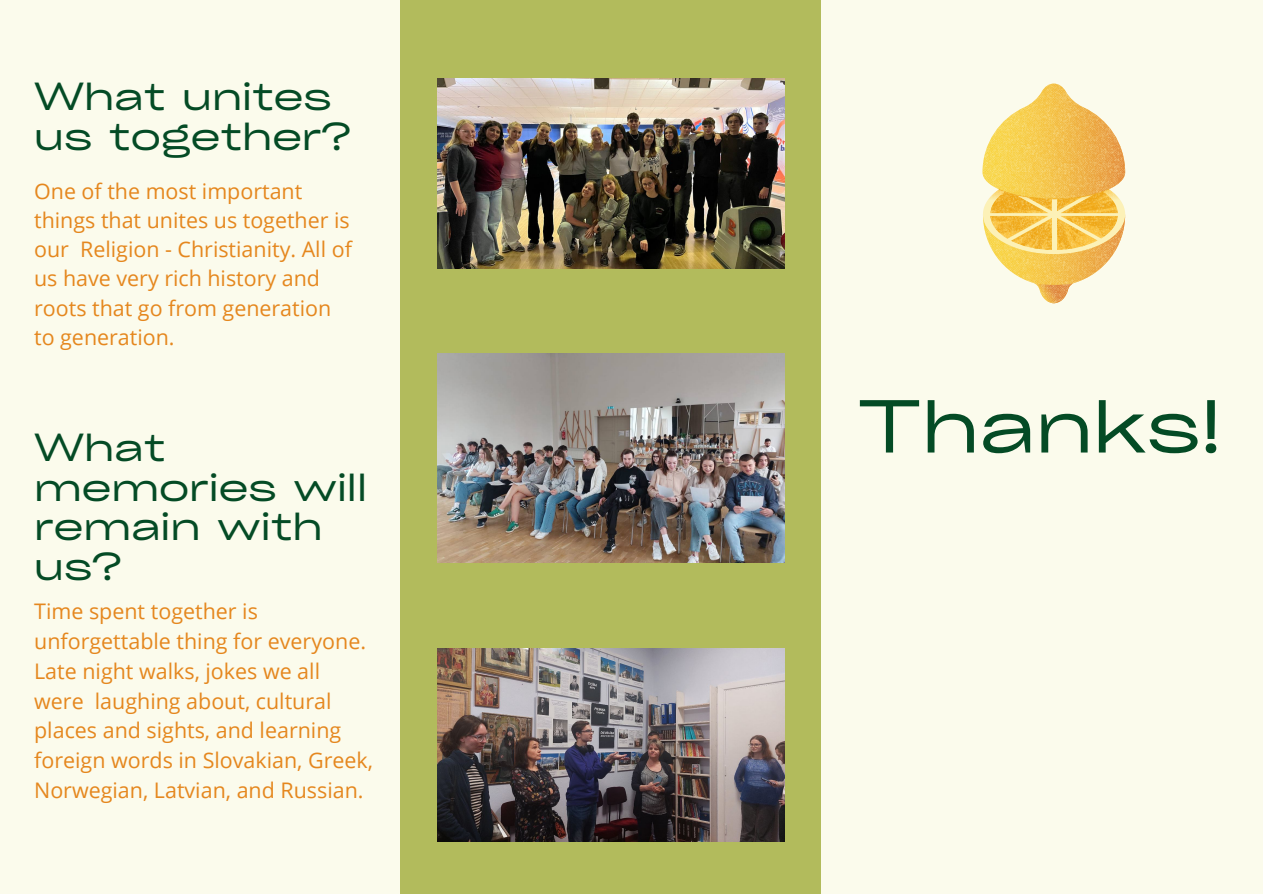
<style>
.page{position:relative;width:1263px;height:894px;background:#fff}
.page>*{position:absolute;margin:0;border:0;box-sizing:border-box;transform-origin:0 0}
.t1{font:71.7px "Cy Grotesk Grand";color:#044b25}
.t2{font:37.5px/39.3px "Cy Grotesk Grand";color:#044b25}
.t3{font:21.45px/29.8px "Open Sans";color:#e5871e}
</style>
<div class="page">
<div style="left:0;top:0;width:1263px;height:893px;background:#fbfbec"></div>
<svg style="left:982px;top:84px;width:143px;height:219px"></svg>
<div style="left:400px;top:0;width:421px;height:893px;background:#b2bb5c"></div>
<img style="left:437px;top:79px;width:348px;height:189px">
<img style="left:437px;top:354px;width:348px;height:208px">
<img style="left:437px;top:648px;width:348px;height:192px">
<h2 class="t2" style="left:34px;top:75px;width:318px">What unites us together?</h2>
<p class="t3" style="left:34px;top:175px;width:319px;line-height:29.2px">One of the most important things that unites us together is our Religion - Christianity. All of us have very rich history and roots that go from generation to generation.</p>
<h2 class="t2" style="left:34px;top:426px;width:334px">What memories will remain with us?</h2>
<p class="t3" style="left:34px;top:595px;width:340px">Time spent together is unforgettable thing for everyone.<br>Late night walks, jokes we all were laughing about, cultural places and sights, and learning foreign words in Slovakian, Greek,<br>Norwegian, Latvian, and Russian.</p>
<h1 class="t1" style="left:857px;top:380px;width:365px">Thanks!</h1>
</div>
